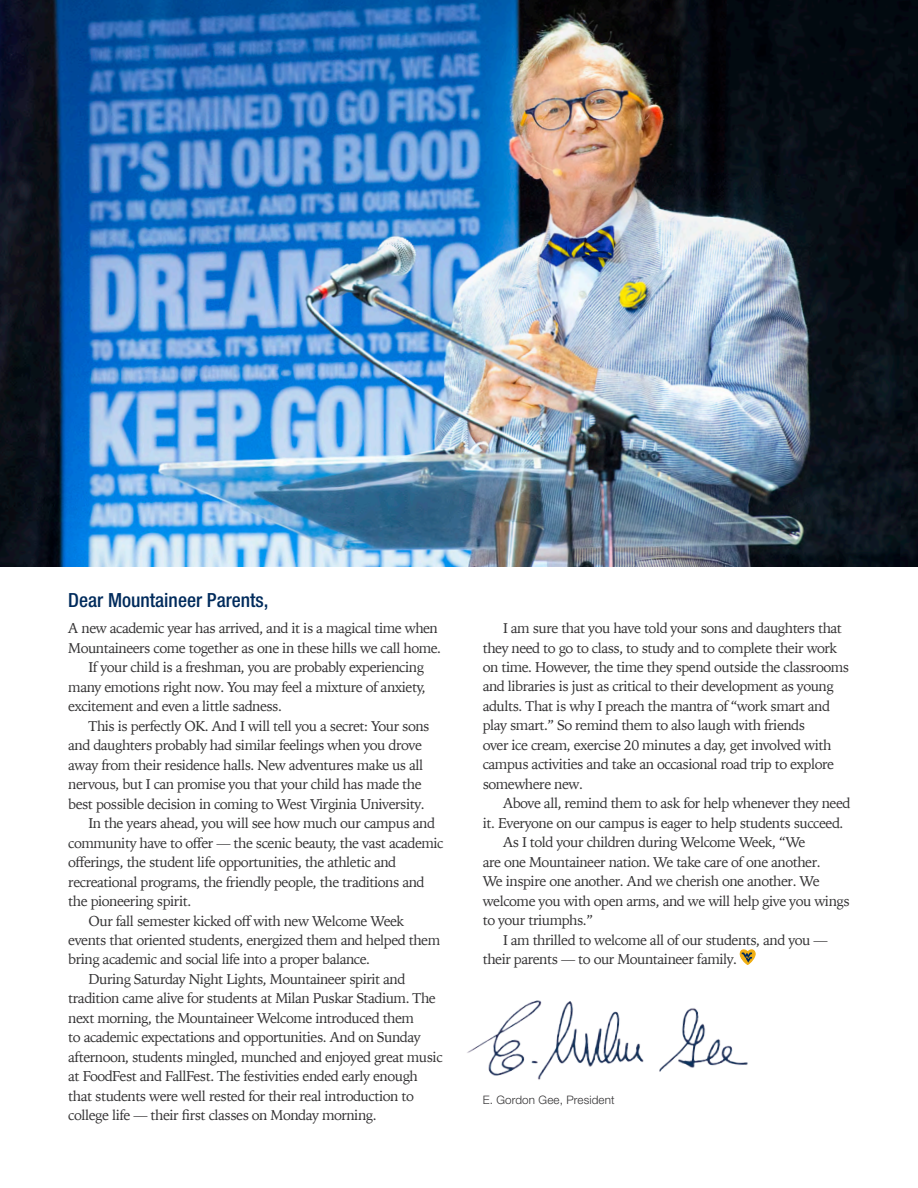
<style>
.page{position:relative;width:918px;height:1188px;background:#fff}
.page>*{position:absolute;margin:0;border:0;box-sizing:border-box;transform-origin:0 0}
.Default{font:500 condensed 19.5px "Helvetica Neue LT Std";color:#002b5c}
.Default-2{font:14.25px/19.5px "Iowan Old Style";letter-spacing:-.035em;color:#333233}
.t1{font:300 11.7px "Helvetica Neue LT Std";letter-spacing:.01em;color:#333233}
</style>
<div class="page">
<img style="left:467px;top:1000px;width:281px;height:80px">
<svg style="left:740px;top:950px;width:16px;height:15px"></svg>
<img style="left:0;top:0;width:918px;height:567px">
<p class="Default" style="left:68px;top:588px;width:202px">Dear Mountaineer Parents,</p>
<p class="Default-2" style="left:68px;top:618px;width:374px">A new academic year has arrived, and it is a magical time when<br>Mountaineers come together as one in these hills we call home.</p>
<p class="Default-2" style="left:68px;top:657px;width:359px;text-indent:20px">If your child is a freshman, you are probably experiencing many emotions right now. You may feel a mixture of anxiety, excitement and even a little sadness.</p>
<p class="Default-2" style="left:68px;top:715px;width:363px;text-indent:20px">This is perfectly OK. And I will tell you a secret: Your sons and daughters probably had similar feelings when you drove away from their residence halls. New adventures make us all nervous, but I can promise you that your child has made the best possible decision in coming to West Virginia University.</p>
<p class="Default-2" style="left:68px;top:813px;width:377px;text-indent:20px">In the years ahead, you will see how much our campus and community have to offer — the scenic beauty, the vast academic offerings, the student life opportunities, the athletic and recreational programs, the friendly people, the traditions and the pioneering spirit.</p>
<p class="Default-2" style="left:68px;top:910px;width:374px;text-indent:20px">Our fall semester kicked off with new Welcome Week events that oriented students, energized them and helped them bring academic and social life into a proper balance.</p>
<p class="Default-2" style="left:68px;top:969px;width:376px;text-indent:20px">During Saturday Night Lights, Mountaineer spirit and tradition came alive for students at Milan Puskar Stadium. The next morning, the Mountaineer Welcome introduced them<br>to academic expectations and opportunities. And on Sunday afternoon, students mingled, munched and enjoyed great music at FoodFest and FallFest. The festivities ended early enough that students were well rested for their real introduction to college life — their first classes on Monday morning.</p>
<p class="Default-2" style="left:483px;top:618px;width:368px;text-indent:20px">I am sure that you have told your sons and daughters that they need to go to class, to study and to complete their work on time. However, the time they spend outside the classrooms and libraries is just as critical to their development as young adults. That is why I preach the mantra of “work smart and play smart.” So remind them to also laugh with friends<br>over ice cream, exercise 20 minutes a day, get involved with campus activities and take an occasional road trip to explore somewhere new.</p>
<p class="Default-2" style="left:483px;top:793px;width:369px;text-indent:20px">Above all, remind them to ask for help whenever they need it. Everyone on our campus is eager to help students succeed.</p>
<p class="Default-2" style="left:483px;top:832px;width:368px;text-indent:20px">As I told your children during Welcome Week, “We<br>are one Mountaineer nation. We take care of one another.<br>We inspire one another. And we cherish one another. We welcome you with open arms, and we will help give you wings to your triumphs.”</p>
<p class="Default-2" style="left:483px;top:930px;width:347px;text-indent:20px">I am thrilled to welcome all of our students, and you — their parents — to our Mountaineer family.</p>
<p class="t1" style="left:483px;top:1093px;width:133px">E. Gordon Gee, President</p>
</div>
